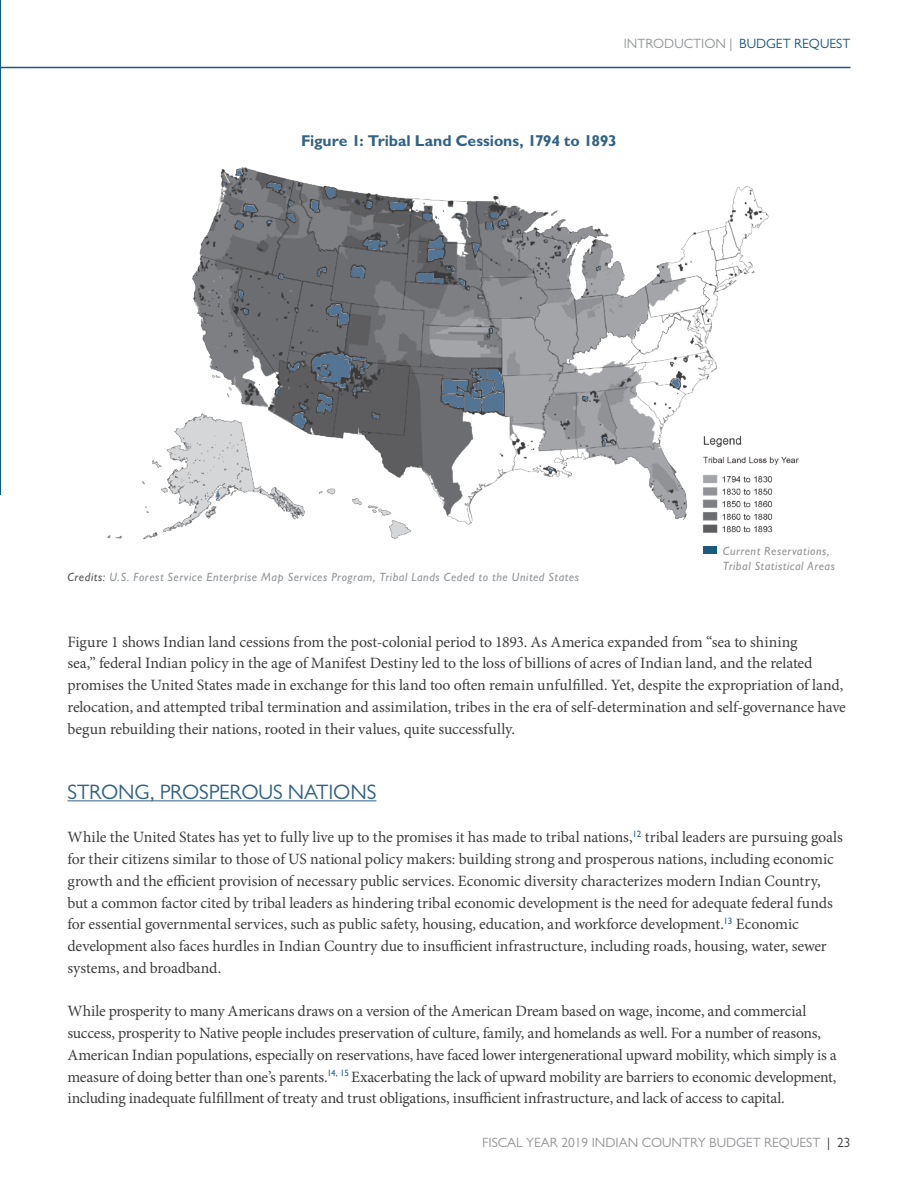
<style>
.page{position:relative;width:918px;height:1188px;background:#fff}
.page>*{position:absolute;margin:0;border:0;box-sizing:border-box;transform-origin:0 0}
.t1{font:21px "Gill Sans MT Pro";letter-spacing:-.01em;color:#326385}
.t2{font:15.75px/21.8px "Minion Pro";letter-spacing:-.01em;color:#3e3e3f}
.t3{font:700 15.75px "Gill Sans MT Pro";letter-spacing:-.005em;color:#326385}
.t4{font:13.5px "Gill Sans MT Pro";color:#939598}
.t5{font:italic 500 12px/15px "Gill Sans MT Pro";letter-spacing:.05em;color:#939598}
.s1{color:#1a5a7d}
.s2{color:#57585a}
.s3{color:#3e3e3f}
</style>
<div class="page">
<hr style="left:0;top:67px;width:850px;height:1px;background:#1a5a7d">
<img style="left:107px;top:167px;width:692px;height:387px">
<img style="left:0;top:0;width:1px;height:494px">
<hr style="left:68px;top:801px;width:308px;height:1px;background:#326385">
<div style="left:703px;top:547px;width:13px;height:7px;background:#1a5a7d"></div>
<p class="t4" style="left:624px;top:35px;width:228px">INTRODUCTION | <span class="s1">BUDGET REQUEST</span></p>
<p class="t3" style="left:301px;top:131px;width:317px">Figure 1: Tribal Land Cessions, 1794 to 1893</p>
<p class="t5" style="left:68px;top:570px;width:513px"><span class="s2">Credits:</span> U.S. Forest Service Enterprise Map Services Program, Tribal Lands Ceded to the United States</p>
<p class="t5" style="left:723px;top:543px;width:114px">Current Reservations,<br>Tribal Statistical Areas</p>
<p class="t2" style="left:68px;top:631px;width:780px">Figure 1 shows Indian land cessions from the post-colonial period to 1893. As America expanded from “sea to shining<br>sea,” federal Indian policy in the age of Manifest Destiny led to the loss of billions of acres of Indian land, and the related promises the United States made in exchange for this land too often remain unfulfilled. Yet, despite the expropriation of land, relocation, and attempted tribal termination and assimilation, tribes in the era of self-determination and self-governance have begun rebuilding their nations, rooted in their values, quite successfully.</p>
<h1 class="t1" style="left:68px;top:779px;width:310px">STRONG, PROSPEROUS NATIONS</h1>
<p class="t2" style="left:68px;top:826px;width:777px">While the United States has yet to fully live up to the promises it has made to tribal nations,<sup>12</sup> tribal leaders are pursuing goals for their citizens similar to those of US national policy makers: building strong and prosperous nations, including economic growth and the efficient provision of necessary public services. Economic diversity characterizes modern Indian Country, but a common factor cited by tribal leaders as hindering tribal economic development is the need for adequate federal funds for essential governmental services, such as public safety, housing, education, and workforce development.<sup>13</sup> Economic development also faces hurdles in Indian Country due to insufficient infrastructure, including roads, housing, water, sewer systems, and broadband.</p>
<p class="t2" style="left:67px;top:1000px;width:771px">While prosperity to many Americans draws on a version of the American Dream based on wage, income, and commercial success, prosperity to Native people includes preservation of culture, family, and homelands as well. For a number of reasons, American Indian populations, especially on reservations, have faced lower intergenerational upward mobility, which simply is a measure of doing better than one’s parents.<sup>14,</sup> <sup>15</sup> Exacerbating the lack of upward mobility are barriers to economic development, including inadequate fulfillment of treaty and trust obligations, insufficient infrastructure, and lack of access to capital.</p>
<p class="t4" style="left:482px;top:1134px;width:370px">FISCAL YEAR 2019 INDIAN COUNTRY BUDGET REQUEST <span class="s3">| 23</span></p>
</div>
